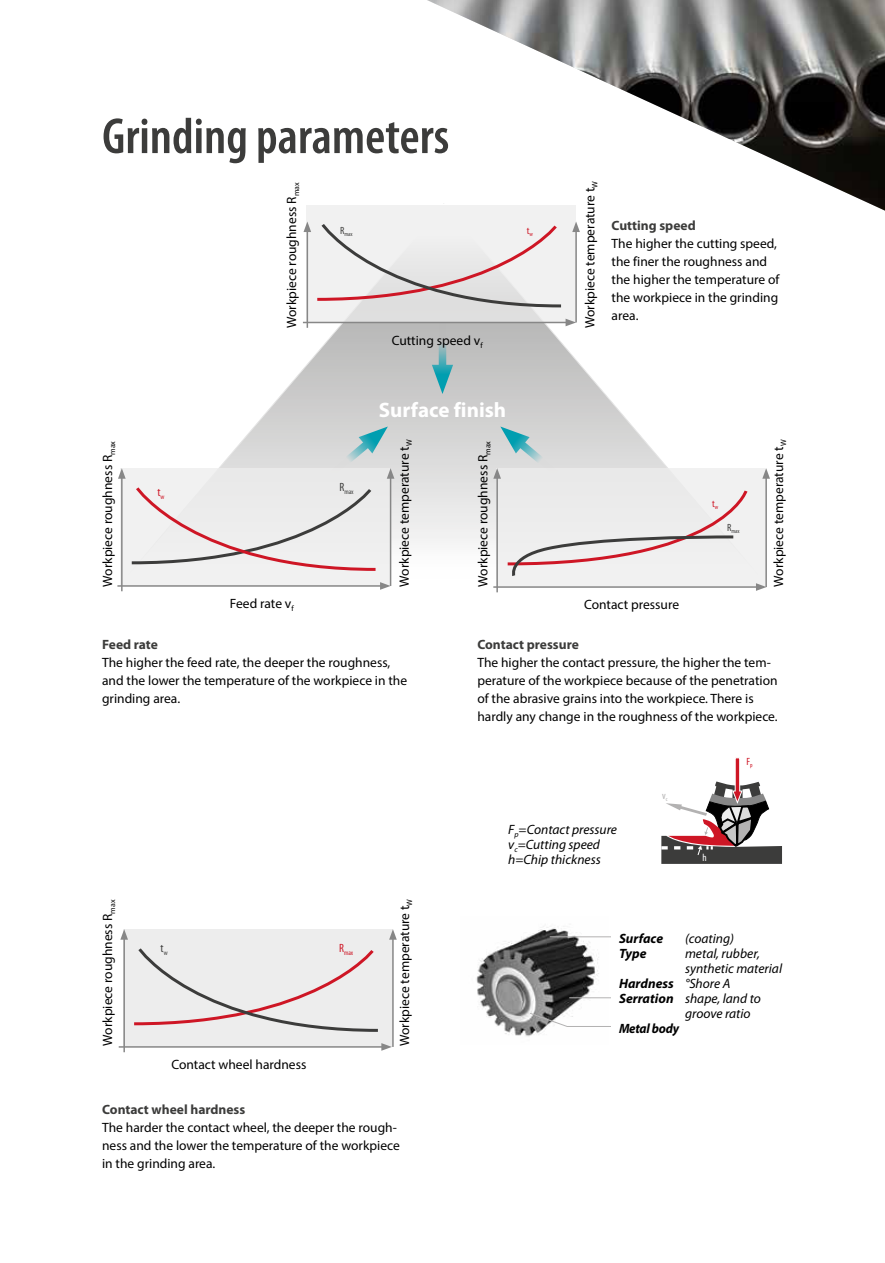
<style>
.page{position:relative;width:885px;height:1263px;background:#fff}
.page>*{position:absolute;margin:0;border:0;box-sizing:border-box;transform-origin:0 0}
.t1{font:600 condensed 51px "Myriad Pro";color:#3c3c3b}
.t2{font:700 21px "Myriad Pro";color:#fff}
.t3{font:13.5px/18px "Myriad Pro";color:#000}
.t4{font:italic 13.5px/15px "Myriad Pro";color:#000}
.t5{font:700 13.5px "Myriad Pro";color:#3c3c3b}
.t6{font:italic 700 13.5px "Myriad Pro";color:#000}
.t7{font:italic 700 13.5px "Myriad Pro";letter-spacing:-.02em;color:#000;scale:.95 1}
.t8{font:condensed 12px "Myriad Pro";color:#ce1625}
.t9{font:condensed 12px "Myriad Pro";color:#3c3c3b}
.t10{font:condensed 10.5px "Myriad Pro";color:#ce1625}
.t11{font:condensed 10.5px "Myriad Pro";color:#b3b2b2}
.t12{font:condensed 10.5px "Myriad Pro";color:#fff}
.t13{font:condensed 7.05px "Myriad Pro";color:#3c3c3b}
.t14{font:condensed 7.05px "Myriad Pro";color:#ce1625}
.t15{font:condensed 6.15px "Myriad Pro";color:#3c3c3b}
.s1{font-weight:400}
.s2{font-weight:700}
</style>
<div class="page">
<svg style="left:255px;top:232px;width:377px;height:350px"></svg>
<svg style="left:438px;top:323px;width:8px;height:42px"></svg>
<svg style="left:432px;top:365px;width:21px;height:29px"></svg>
<img style="left:427px;top:0;width:457px;height:211px">
<div style="left:306px;top:205px;width:269px;height:117px;background:linear-gradient(to right,#ebebeb,#ebebeb)"></div>
<hr style="left:303px;top:322px;width:265px;height:1px;background:#878787">
<svg style="left:565px;top:319px;width:11px;height:7px"></svg>
<hr style="left:306px;top:230px;width:2px;height:98px;background:#878787">
<hr style="left:575px;top:230px;width:1px;height:92px;background:#878787">
<svg style="left:572px;top:221px;width:8px;height:11px"></svg>
<svg style="left:303px;top:221px;width:261px;height:88px"></svg>
<div style="left:120px;top:468px;width:270px;height:118px;background:#ededed"></div>
<hr style="left:117px;top:585px;width:265px;height:2px;background:#878787">
<svg style="left:380px;top:582px;width:10px;height:8px"></svg>
<hr style="left:121px;top:476px;width:2px;height:115px;background:#878787">
<hr style="left:390px;top:476px;width:1px;height:110px;background:#878787">
<svg style="left:118px;top:426px;width:276px;height:146px"></svg>
<div style="left:496px;top:468px;width:270px;height:119px;background:#ededed"></div>
<hr style="left:493px;top:586px;width:265px;height:2px;background:#878787">
<svg style="left:755px;top:583px;width:11px;height:8px"></svg>
<hr style="left:496px;top:476px;width:2px;height:116px;background:#878787">
<hr style="left:765px;top:476px;width:1px;height:111px;background:#878787">
<svg style="left:762px;top:468px;width:7px;height:11px"></svg>
<svg style="left:493px;top:426px;width:255px;height:153px"></svg>
<div style="left:123px;top:929px;width:269px;height:118px;background:#ededed"></div>
<hr style="left:123px;top:937px;width:2px;height:115px;background:#878787">
<svg style="left:120px;top:929px;width:8px;height:11px"></svg>
<hr style="left:392px;top:937px;width:1px;height:110px;background:#878787">
<svg style="left:389px;top:929px;width:8px;height:11px"></svg>
<svg style="left:134px;top:948px;width:244px;height:84px"></svg>
<svg style="left:661px;top:757px;width:121px;height:107px"></svg>
<img style="left:476px;top:926px;width:132px;height:111px">
<hr style="left:549px;top:936px;width:62px;height:1px;background:#b3b2b2">
<hr style="left:569px;top:997px;width:42px;height:1px;background:#b3b2b2">
<svg style="left:529px;top:1012px;width:82px;height:15px"></svg>
<hr style="left:119px;top:1046px;width:264px;height:2px;background:#878787">
<svg style="left:381px;top:1043px;width:11px;height:8px"></svg>
<h1 class="t1" style="left:102px;top:105px;width:348px">Grinding parameters</h1>
<p class="t3" style="left:282px;top:328px;width:147px;rotate:-90deg">Workpiece roughness R<sub>max</sub></p>
<p class="t3" style="left:580px;top:328px;width:149px;rotate:-90deg">Workpiece temperature t<sub>W</sub></p>
<p class="t15" style="left:340px;top:231px;width:14px"><sup>R</sup>max</p>
<p class="t10" style="left:527px;top:225px;width:8px">t<sub>w</sub></p>
<p class="t3" style="left:391px;top:331px;width:92px">Cutting speed v<sub>f</sub></p>
<p class="t5" style="left:611px;top:216px;width:86px">Cutting speed</p>
<p class="t3" style="left:611px;top:234px;width:169px">The higher the cutting speed, the finer the roughness and the higher the temperature of the workpiece in the grinding area.</p>
<h2 class="t2" style="left:379px;top:396px;width:129px">Surface finish</h2>
<p class="t3" style="left:98px;top:587px;width:147px;rotate:-90deg">Workpiece roughness R<sub>max</sub></p>
<p class="t3" style="left:395px;top:587px;width:149px;rotate:-90deg">Workpiece temperature t<sub>W</sub></p>
<p class="t13" style="left:339px;top:487px;width:16px"><sup>R</sup>max</p>
<p class="t8" style="left:157px;top:485px;width:9px">t<sub>w</sub></p>
<p class="t3" style="left:230px;top:594px;width:65px">Feed rate v<sub>f</sub></p>
<p class="t5" style="left:102px;top:636px;width:57px">Feed rate</p>
<p class="t3" style="left:102px;top:654px;width:306px">The higher the feed rate, the deeper the roughness, and the lower the temperature of the workpiece in the grinding area.</p>
<p class="t3" style="left:98px;top:1046px;width:147px;rotate:-90deg">Workpiece roughness R<sub>max</sub></p>
<p class="t3" style="left:395px;top:1046px;width:149px;rotate:-90deg">Workpiece temperature t<sub>W</sub></p>
<p class="t14" style="left:339px;top:948px;width:16px"><sup>R</sup>max</p>
<p class="t9" style="left:161px;top:941px;width:9px">t<sub>w</sub></p>
<p class="t3" style="left:171px;top:1055px;width:136px">Contact wheel hardness</p>
<p class="t5" style="left:102px;top:1100px;width:145px">Contact wheel hardness</p>
<p class="t3" style="left:102px;top:1118px;width:299px">The harder the contact wheel, the deeper the rough&shy;ness and the lower the temperature of the workpiece in the grinding area.</p>
<p class="t3" style="left:473px;top:587px;width:147px;rotate:-90deg">Workpiece roughness R<sub>max</sub></p>
<p class="t3" style="left:769px;top:587px;width:149px;rotate:-90deg">Workpiece temperature t<sub>W</sub></p>
<p class="t10" style="left:712px;top:497px;width:8px">t<sub>w</sub></p>
<p class="t15" style="left:727px;top:527px;width:14px"><sup>R</sup>max</p>
<p class="t3" style="left:584px;top:595px;width:96px">Contact pressure</p>
<p class="t5" style="left:477px;top:636px;width:103px">Contact pressure</p>
<p class="t3" style="left:477px;top:654px;width:302px">The higher the contact pressure, the higher the tem&shy;perature of the workpiece because of the penetration of the abrasive grains into the workpiece. There is hardly any change in the roughness of the workpiece.</p>
<p class="t4" style="left:508px;top:822px;width:110px">F<sub>p</sub>=Contact pressure v<sub>c</sub>=Cutting speed h=Chip thickness</p>
<p class="t11" style="left:662px;top:789px;width:7px">v<sub>c</sub></p>
<p class="t12" style="left:702px;top:851px;width:6px">h</p>
<p class="t10" style="left:746px;top:755px;width:8px">F<sub>p</sub></p>
<p class="t6" style="left:619px;top:929px;width:46px">Surface</p>
<p class="t4" style="left:685px;top:930px;width:50px">(coating)</p>
<p class="t6" style="left:619px;top:944px;width:29px">Type</p>
<p class="t4" style="left:685px;top:945px;width:76px">metal, rubber,</p>
<p class="t4" style="left:685px;top:960px;width:98px">synthetic material</p>
<p class="t6" style="left:619px;top:974px;width:113px">Hardness <span class="s1">°Shore A</span></p>
<p class="t4" style="left:619px;top:990px;width:143px"><span class="s2">Serration</span> shape, land to</p>
<p class="t4" style="left:685px;top:1005px;width:67px">groove ratio</p>
<p class="t7" style="left:619px;top:1019px;width:65px">Metal body</p>
</div>
